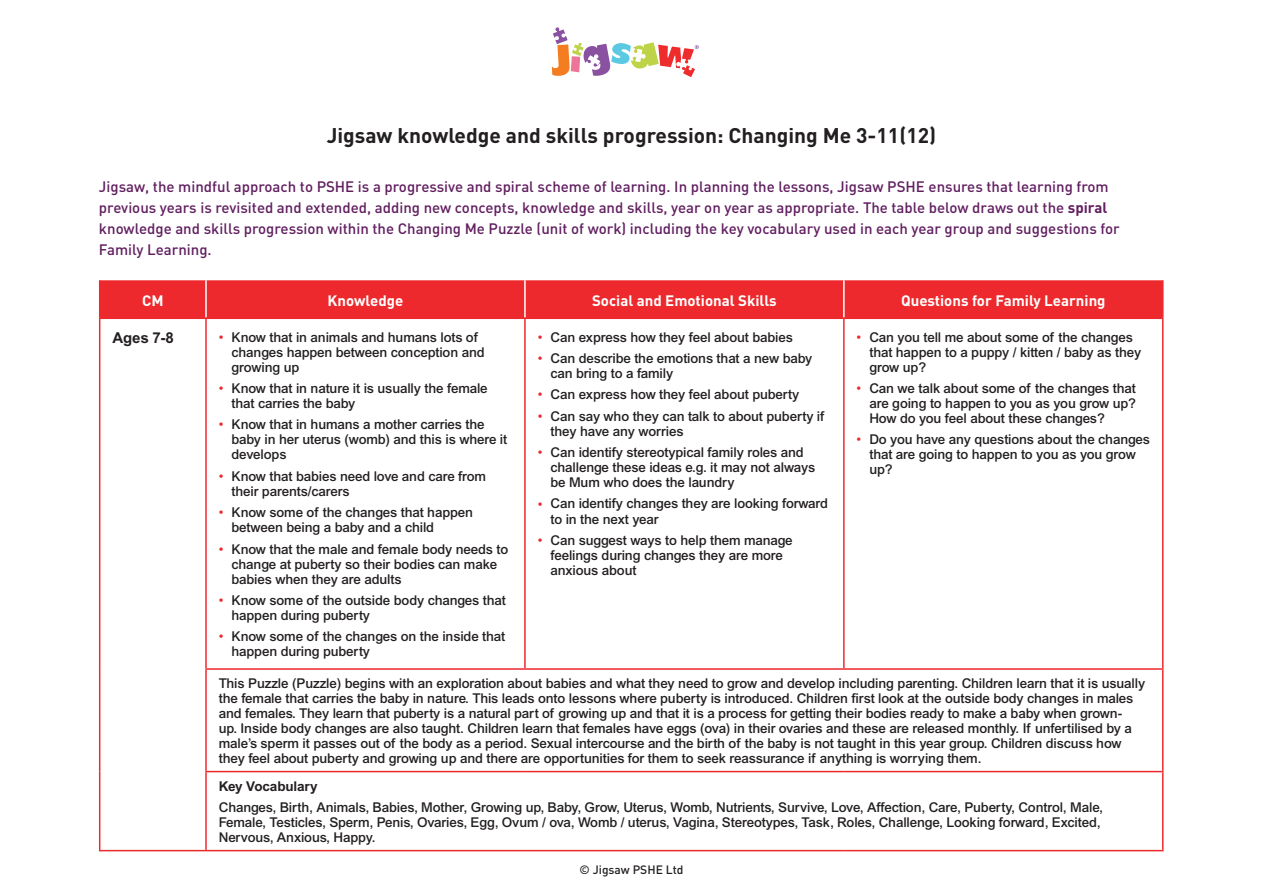
<style>
.page{position:relative;width:1263px;height:893px;background:#fff}
.page>*{position:absolute;margin:0;border:0;box-sizing:border-box;transform-origin:0 0}
.t1{font:700 21px "DIN";color:#231f20}
.t2{font:500 15px/21px "DIN";color:#611e60}
.t3{font:700 15px "DIN";color:#fff}
.t4{font:700 15px "Arial";color:#231f20}
.t5{font:500 13.5px/15px "Arial";letter-spacing:-.01em;color:#231f20}
.t6{font:700 13.5px "Arial";letter-spacing:-.01em;color:#231f20}
.t7{font:500 12px "DIN";color:#231f20}
.s1{font-weight:700}
.s2{font-weight:400;color:#ee292d}
</style>
<div class="page">
<svg style="left:552px;top:27px;width:147px;height:50px"></svg>
<div style="left:100px;top:280px;width:1062px;height:38px;background:#ee292d"></div>
<hr style="left:205px;top:280px;width:2px;height:38px;background:#fff">
<hr style="left:524px;top:280px;width:2px;height:38px;background:#fff">
<hr style="left:843px;top:280px;width:2px;height:38px;background:#fff">
<hr style="left:99px;top:280px;width:1px;height:38px;background:#ee292d">
<hr style="left:1162px;top:280px;width:1px;height:38px;background:#ee292d">
<hr style="left:99px;top:319px;width:1px;height:350px;background:#ee292d">
<hr style="left:99px;top:669px;width:1px;height:103px;background:#ee292d">
<hr style="left:99px;top:772px;width:1px;height:78px;background:#ee292d">
<hr style="left:99px;top:318px;width:107px;height:1px;background:#ee292d">
<hr style="left:205px;top:319px;width:2px;height:349px;background:#ee292d">
<hr style="left:206px;top:318px;width:319px;height:1px;background:#ee292d">
<hr style="left:524px;top:319px;width:2px;height:349px;background:#ee292d">
<hr style="left:525px;top:318px;width:319px;height:1px;background:#ee292d">
<hr style="left:843px;top:319px;width:2px;height:349px;background:#ee292d">
<hr style="left:844px;top:318px;width:319px;height:1px;background:#ee292d">
<hr style="left:1162px;top:319px;width:1px;height:349px;background:#ee292d">
<hr style="left:205px;top:670px;width:2px;height:101px;background:#ee292d">
<hr style="left:205px;top:668px;width:320px;height:2px;background:#ee292d">
<hr style="left:525px;top:668px;width:319px;height:2px;background:#ee292d">
<hr style="left:844px;top:668px;width:319px;height:2px;background:#ee292d">
<hr style="left:1162px;top:670px;width:1px;height:101px;background:#ee292d">
<hr style="left:99px;top:850px;width:107px;height:1px;background:#ee292d">
<hr style="left:205px;top:772px;width:2px;height:78px;background:#ee292d">
<hr style="left:205px;top:771px;width:320px;height:1px;background:#ee292d">
<hr style="left:525px;top:771px;width:319px;height:1px;background:#ee292d">
<hr style="left:844px;top:771px;width:319px;height:1px;background:#ee292d">
<hr style="left:206px;top:850px;width:319px;height:1px;background:#ee292d">
<hr style="left:525px;top:850px;width:319px;height:1px;background:#ee292d">
<hr style="left:844px;top:850px;width:319px;height:1px;background:#ee292d">
<hr style="left:1162px;top:772px;width:1px;height:78px;background:#ee292d">
<p class="t1" style="left:327px;top:121px;width:611px">Jigsaw knowledge and skills progression: Changing Me 3-11(12)</p>
<p class="t2" style="left:99px;top:176px;width:1022px">Jigsaw, the mindful approach to PSHE is a progressive and spiral scheme of learning. In planning the lessons, Jigsaw PSHE ensures that learning from previous years is revisited and extended, adding new concepts, knowledge and skills, year on year as appropriate. The table below draws out the <span class="s1">spiral </span>knowledge and skills progression within the Changing Me Puzzle (unit of work) including the key vocabulary used in each year group and suggestions for Family Learning.</p>
<p class="t3" style="left:142px;top:290px;width:23px">CM</p>
<p class="t3" style="left:328px;top:290px;width:77px">Knowledge</p>
<p class="t3" style="left:592px;top:290px;width:186px">Social and Emotional Skills</p>
<p class="t3" style="left:901px;top:290px;width:206px">Questions for Family Learning</p>
<p class="t4" style="left:112px;top:329px;width:63px">Ages 7-8</p>
<p class="t5" style="left:231px;top:329px;width:255px;text-indent:-13px"><span class="s2">•</span> Know that in animals and humans lots of changes happen between conception and growing up</p>
<p class="t5" style="left:231px;top:381px;width:258px;text-indent:-13px"><span class="s2">•</span> Know that in nature it is usually the female that carries the baby</p>
<p class="t5" style="left:231px;top:417px;width:277px;text-indent:-13px"><span class="s2">•</span> Know that in humans a mother carries the baby in her uterus (womb) and this is where it develops</p>
<p class="t5" style="left:231px;top:468px;width:256px;text-indent:-13px"><span class="s2">•</span> Know that babies need love and care from their parents/carers</p>
<p class="t5" style="left:231px;top:505px;width:243px;text-indent:-13px"><span class="s2">•</span> Know some of the changes that happen between being a baby and a child</p>
<p class="t5" style="left:231px;top:541px;width:278px;text-indent:-13px"><span class="s2">•</span> Know that the male and female body needs to change at puberty so their bodies can make babies when they are adults</p>
<p class="t5" style="left:231px;top:592px;width:276px;text-indent:-13px"><span class="s2">•</span> Know some of the outside body changes that happen during puberty</p>
<p class="t5" style="left:231px;top:629px;width:275px;text-indent:-13px"><span class="s2">•</span> Know some of the changes on the inside that happen during puberty</p>
<p class="t5" style="left:538px;top:329px;width:257px"><span class="s2">•</span> Can express how they feel about babies</p>
<p class="t5" style="left:550px;top:351px;width:263px;text-indent:-13px"><span class="s2">•</span> Can describe the emotions that a new baby can bring to a family</p>
<p class="t5" style="left:538px;top:387px;width:263px"><span class="s2">•</span> Can express how they feel about puberty</p>
<p class="t5" style="left:550px;top:408px;width:275px;text-indent:-13px"><span class="s2">•</span> Can say who they can talk to about puberty if they have any worries</p>
<p class="t5" style="left:550px;top:445px;width:266px;text-indent:-13px"><span class="s2">•</span> Can identify stereotypical family roles and challenge these ideas e.g. it may not always be Mum who does the laundry</p>
<p class="t5" style="left:550px;top:496px;width:279px;text-indent:-13px"><span class="s2">•</span> Can identify changes they are looking forward to in the next year</p>
<p class="t5" style="left:550px;top:532px;width:244px;text-indent:-13px"><span class="s2">•</span> Can suggest ways to help them manage feelings during changes they are more anxious about</p>
<p class="t5" style="left:869px;top:329px;width:273px;text-indent:-13px"><span class="s2">•</span> Can you tell me about some of the changes that happen to a puppy / kitten / baby as they grow up?</p>
<p class="t5" style="left:869px;top:381px;width:268px;text-align:justify;text-indent:-13px"><span class="s2">•</span> Can we talk about some of the changes that are going to happen to you as you grow up?<br>How do you feel about these changes?</p>
<p class="t5" style="left:869px;top:432px;width:282px;text-indent:-13px"><span class="s2">•</span> Do you have any questions about the changes that are going to happen to you as you grow up?</p>
<p class="t5" style="left:219px;top:676px;width:928px">This Puzzle (Puzzle) begins with an exploration about babies and what they need to grow and develop including parenting. Children learn that it is usually the female that carries the baby in nature. This leads onto lessons where puberty is introduced. Children first look at the outside body changes in males and females. They learn that puberty is a natural part of growing up and that it is a process for getting their bodies ready to make a baby when grown-<br>up. Inside body changes are also taught. Children learn that females have eggs (ova) in their ovaries and these are released monthly. If unfertilised by a male’s sperm it passes out of the body as a period. Sexual intercourse and the birth of the baby is not taught in this year group. Children discuss how they feel about puberty and growing up and there are opportunities for them to seek reassurance if anything is worrying them.</p>
<p class="t6" style="left:219px;top:778px;width:100px">Key Vocabulary</p>
<p class="t5" style="left:219px;top:800px;width:886px">Changes, Birth, Animals, Babies, Mother, Growing up, Baby, Grow, Uterus, Womb, Nutrients, Survive, Love, Affection, Care, Puberty, Control, Male,<br>Female, Testicles, Sperm, Penis, Ovaries, Egg, Ovum / ova, Womb / uterus, Vagina, Stereotypes, Task, Roles, Challenge, Looking forward, Excited,<br>Nervous, Anxious, Happy.</p>
<p class="t7" style="left:579px;top:862px;width:105px">© Jigsaw PSHE Ltd</p>
</div>
